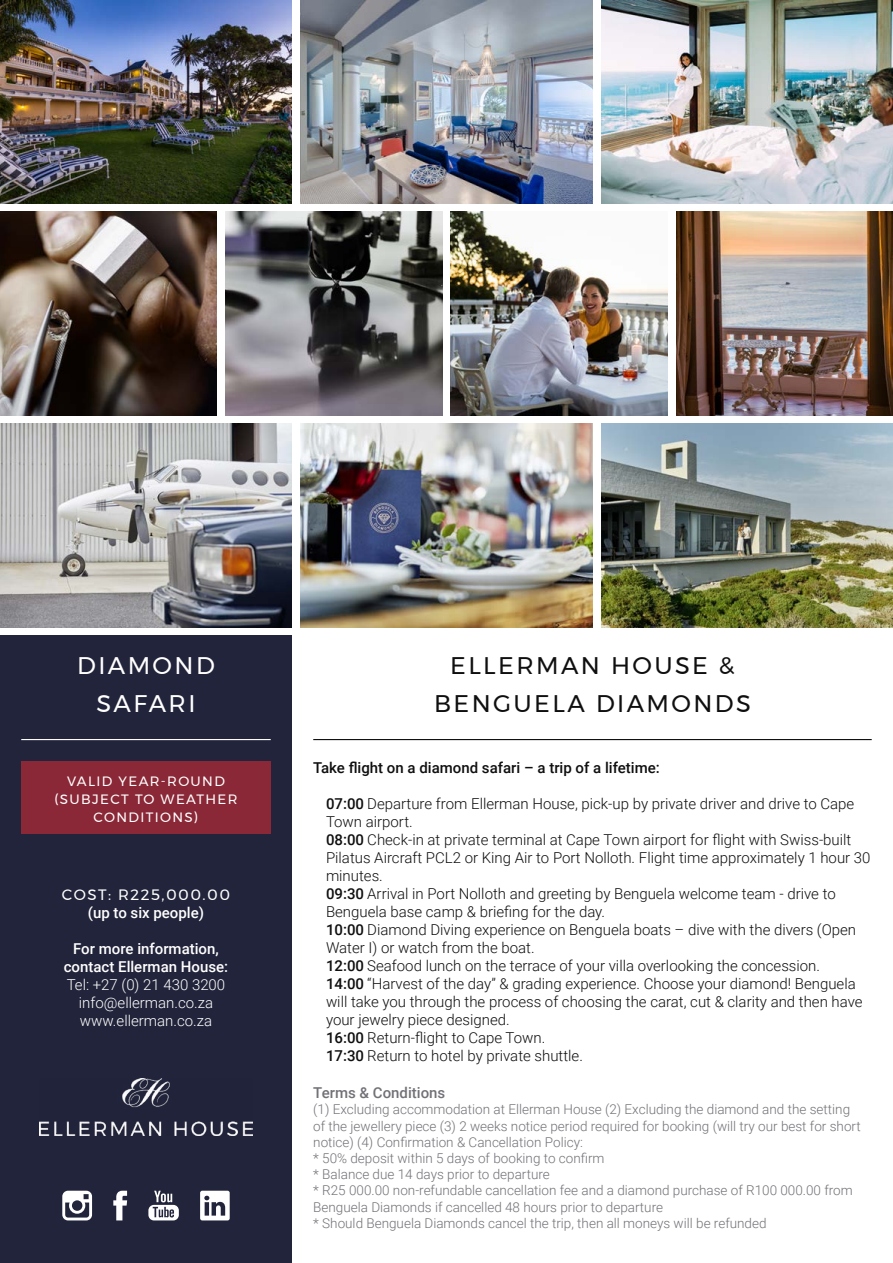
<style>
.page{position:relative;width:893px;height:1263px;background:#fff}
.page>*{position:absolute;margin:0;border:0;box-sizing:border-box;transform-origin:0 0}
.t1{font:24px/37.5px "Montserrat";letter-spacing:.1em;color:#0f0f0f;text-align:center}
.t2{font:24px/37.5px "Montserrat";letter-spacing:.1em;color:#fff;text-align:center}
.t3{font:300 15px/18px "Roboto";color:#0f0f0f}
.t4{font:300 15px/18px "Roboto";color:#fff;text-align:center}
.t5{font:500 15px/18px "Roboto";color:#fff;text-align:center}
.t6{font:500 15px "Roboto";color:#0f0f0f}
.t7{font:15px "Montserrat";letter-spacing:.1em;color:#fff}
.t8{font:500 15px "Roboto";color:#727177}
.t9{font:300 13.5px/16.2px "Roboto";color:#727177}
.t10{font:13.5px/18px "Montserrat";letter-spacing:.1em;color:#fff;text-align:center}
.s1{font-weight:500}
</style>
<div class="page">
<img style="left:0;top:0;width:292px;height:203px">
<img style="left:0;top:424px;width:292px;height:203px">
<img style="left:300px;top:424px;width:292px;height:203px">
<img style="left:601px;top:424px;width:292px;height:203px">
<img style="left:300px;top:0;width:292px;height:203px">
<img style="left:601px;top:0;width:292px;height:203px">
<img style="left:0;top:212px;width:217px;height:203px">
<img style="left:225px;top:212px;width:217px;height:203px">
<img style="left:451px;top:212px;width:217px;height:203px">
<img style="left:676px;top:212px;width:217px;height:203px">
<div style="left:0;top:636px;width:292px;height:627px;background:#22243b"></div>
<hr style="left:21px;top:739px;width:250px;height:1px;background:#fff">
<hr style="left:313px;top:739px;width:559px;height:1px;background:#0f0f0f">
<div style="left:21px;top:761px;width:250px;height:72px;background:#8b2837"></div>
<img style="left:40px;top:1078px;width:212px;height:57px">
<svg style="left:62px;top:1191px;width:30px;height:29px"></svg>
<svg style="left:113px;top:1191px;width:14px;height:29px"></svg>
<svg style="left:148px;top:1191px;width:31px;height:29px"></svg>
<svg style="left:200px;top:1191px;width:30px;height:29px"></svg>
<h1 class="t2" style="left:77px;top:647px;width:139px">DIAMOND<br>SAFARI</h1>
<h1 class="t1" style="left:434px;top:647px;width:318px">ELLERMAN HOUSE &amp;<br>BENGUELA DIAMONDS</h1>
<p class="t10" style="left:54px;top:772px;width:185px">VALID YEAR-ROUND (SUBJECT TO WEATHER<br>CONDITIONS)</p>
<p class="t7" style="left:62px;top:883px;width:170px">COST: R225,000.00</p>
<p class="t5" style="left:88px;top:903px;width:118px">(up to six people)</p>
<p class="t5" style="left:64px;top:939px;width:166px">For more information, contact Ellerman House:</p>
<p class="t4" style="left:67px;top:975px;width:160px">Tel: +27 (0) 21 430 3200 info@ellerman.co.za www.ellerman.co.za</p>
<p class="t6" style="left:313px;top:757px;width:348px">Take flight on a diamond safari – a trip of a lifetime:</p>
<p class="t3" style="left:326px;top:794px;width:546px"><span class="s1">07:00</span> Departure from Ellerman House, pick-up by private driver and drive to Cape Town airport.<br><span class="s1">08:00</span> Check-in at private terminal at Cape Town airport for flight with Swiss-built Pilatus Aircraft PCL2 or King Air to Port Nolloth. Flight time approximately 1 hour 30 minutes.<br><span class="s1">09:30</span> Arrival in Port Nolloth and greeting by Benguela welcome team - drive to Benguela base camp &amp; briefing for the day.<br><span class="s1">10:00</span> Diamond Diving experience on Benguela boats – dive with the divers (Open Water I) or watch from the boat.<br><span class="s1">12:00</span> Seafood lunch on the terrace of your villa overlooking the concession.<br><span class="s1">14:00</span> “Harvest of the day” &amp; grading experience. Choose your diamond! Benguela will take you through the process of choosing the carat, cut &amp; clarity and then have your jewelry piece designed.<br><span class="s1">16:00</span> Return-flight to Cape Town.<br><span class="s1">17:30</span> Return to hotel by private shuttle.</p>
<p class="t8" style="left:313px;top:1082px;width:134px">Terms &amp; Conditions</p>
<p class="t9" style="left:313px;top:1101px;width:549px">(1) Excluding accommodation at Ellerman House (2) Excluding the diamond and the setting of the jewellery piece (3) 2 weeks notice period required for booking (will try our best for short notice) (4) Confirmation &amp; Cancellation Policy:<br>* 50% deposit within 5 days of booking to confirm<br>* Balance due 14 days prior to departure<br>* R25 000.00 non-refundable cancellation fee and a diamond purchase of R100 000.00 from Benguela Diamonds if cancelled 48 hours prior to departure<br>* Should Benguela Diamonds cancel the trip, then all moneys will be refunded</p>
</div>
